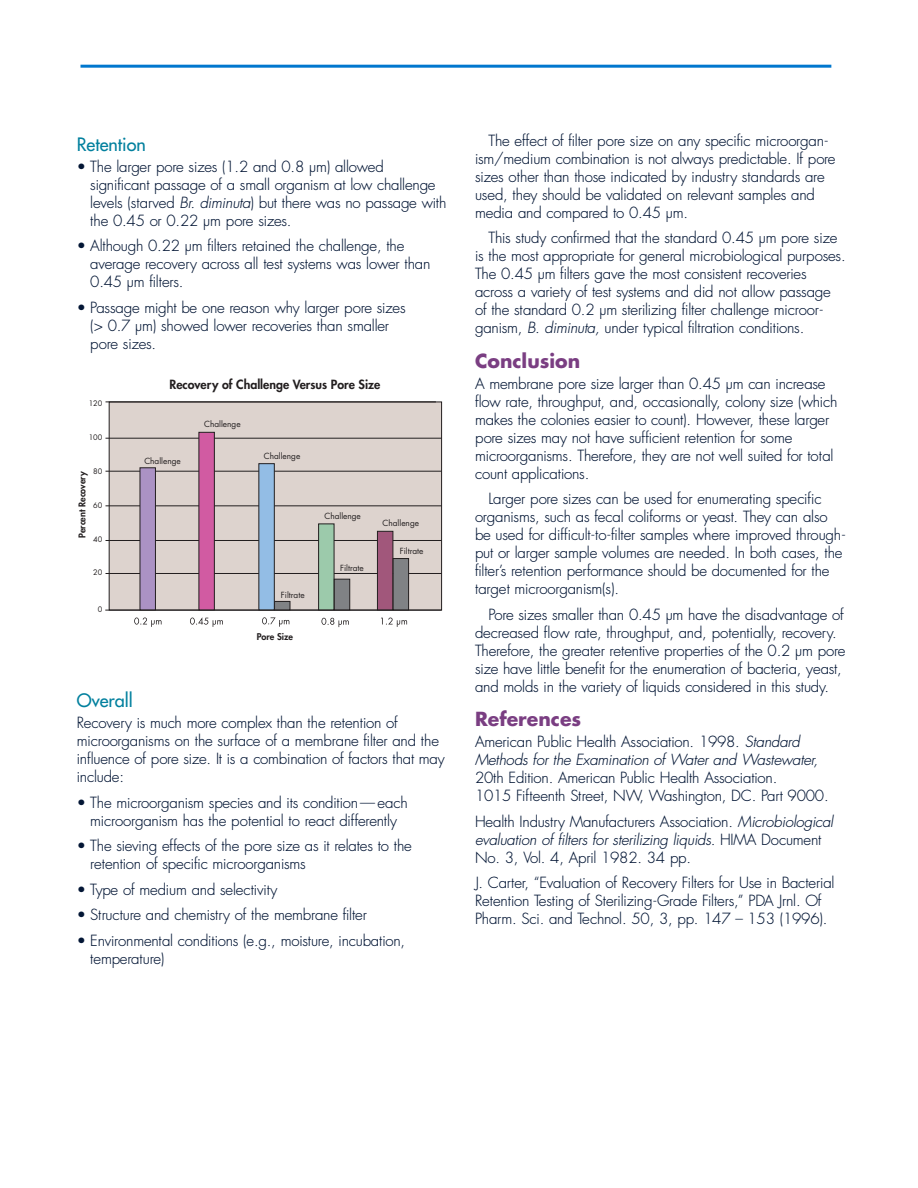
<style>
.page{position:relative;width:918px;height:1188px;background:#fff}
.page>*{position:absolute;margin:0;border:0;box-sizing:border-box;transform-origin:0 0}
.t1{font:700 18.9px "Futura";color:#7a3e82}
.t2{font:18px "Futura";color:#02809e}
.t3{font:15px/18px "Futura Light Millipore";letter-spacing:-.015em;color:#031635}
.t4{font:italic 15px/18px "Futura Light Millipore";letter-spacing:-.015em;color:#031635}
.t5{font:800 12.3px "Futura";color:#231f20}
.t6{font:800 9.15px "Futura";color:#231f20}
.t7{font:8.25px "Futura";color:#231f20}
.t8{font:7.35px "Futura";color:#231f20}
.s1{font-style:italic}
.s2{font-style:normal}
</style>
<div class="page">
<div style="left:109px;top:402px;width:333px;height:208px;background:#ddd3ce"></div>
<hr style="left:106px;top:402px;width:330px;height:1px;background:#231f20">
<hr style="left:106px;top:438px;width:336px;height:1px;background:#231f20">
<hr style="left:106px;top:506px;width:336px;height:1px;background:#231f20">
<hr style="left:106px;top:540px;width:336px;height:1px;background:#231f20">
<hr style="left:106px;top:573px;width:336px;height:1px;background:#231f20">
<hr style="left:105px;top:610px;width:336px;height:1px;background:#231f20">
<div style="left:274px;top:601px;width:16px;height:9px;background:#808285;border:1px solid #231f20"></div>
<div style="left:318px;top:524px;width:16px;height:86px;background:#9ccaab;border:1px solid #231f20"></div>
<div style="left:334px;top:579px;width:16px;height:31px;background:#808285;border:1px solid #231f20"></div>
<div style="left:377px;top:531px;width:16px;height:79px;background:#a1577b;border:1px solid #231f20"></div>
<div style="left:393px;top:558px;width:16px;height:52px;background:#808285;border:1px solid #231f20"></div>
<svg style="left:190px;top:617px;width:33px;height:10px"></svg>
<svg style="left:262px;top:617px;width:27px;height:10px"></svg>
<svg style="left:321px;top:618px;width:28px;height:9px"></svg>
<svg style="left:381px;top:618px;width:26px;height:9px"></svg>
<hr style="left:106px;top:471px;width:336px;height:1px;background:#231f20">
<div style="left:140px;top:468px;width:16px;height:142px;background:#ab92c4;border:1px solid #231f20"></div>
<div style="left:199px;top:432px;width:16px;height:178px;background:#d15ba2;border:1px solid #231f20"></div>
<div style="left:259px;top:463px;width:16px;height:147px;background:#93bde5;border:1px solid #231f20"></div>
<svg style="left:134px;top:618px;width:28px;height:9px"></svg>
<hr style="left:81px;top:65px;width:750px;height:3px;background:#0077ce">
<p class="t2" style="left:77px;top:135px;width:71px">Retention</p>
<p class="t3" style="left:90px;top:159px;width:358px;text-indent:-14px">• The larger pore sizes (1.2 and 0.8 µm) allowed significant passage of a small organism at low challenge levels (starved <span class="s1">Br. diminuta</span>) but there was no passage with the 0.45 or 0.22 µm pore sizes.</p>
<p class="t3" style="left:90px;top:238px;width:342px;text-indent:-13px">• Although 0.22 µm filters retained the challenge, the average recovery across all test systems was lower than<br>0.45 µm filters.</p>
<p class="t3" style="left:90px;top:300px;width:317px;text-indent:-13px">• Passage might be one reason why larger pore sizes (&gt; 0.7 µm) showed lower recoveries than smaller pore sizes.</p>
<p class="t8" style="left:89px;top:400px;width:15px">120</p>
<p class="t8" style="left:89px;top:434px;width:15px">100</p>
<p class="t8" style="left:93px;top:468px;width:11px">80</p>
<p class="t8" style="left:93px;top:502px;width:11px">60</p>
<p class="t8" style="left:93px;top:535px;width:11px">40</p>
<p class="t8" style="left:93px;top:569px;width:11px">20</p>
<p class="t8" style="left:98px;top:606px;width:6px">0</p>
<p class="t6" style="left:78px;top:538px;width:69px;rotate:-90deg">Percent Recovery</p>
<p class="t5" style="left:169px;top:379px;width:212px">Recovery of Challenge Versus Pore Size</p>
<p class="t7" style="left:144px;top:457px;width:38px">Challenge</p>
<p class="t7" style="left:204px;top:421px;width:38px">Challenge</p>
<p class="t7" style="left:264px;top:452px;width:38px">Challenge</p>
<p class="t7" style="left:281px;top:591px;width:25px">Filtrate</p>
<p class="t6" style="left:257px;top:632px;width:38px">Pore Size</p>
<p class="t7" style="left:324px;top:512px;width:38px">Challenge</p>
<p class="t7" style="left:340px;top:564px;width:25px">Filtrate</p>
<p class="t7" style="left:383px;top:519px;width:38px">Challenge</p>
<p class="t7" style="left:400px;top:547px;width:25px">Filtrate</p>
<p class="t2" style="left:77px;top:691px;width:58px">Overall</p>
<p class="t3" style="left:77px;top:715px;width:369px">Recovery is much more complex than the retention of microorganisms on the surface of a membrane filter and the influence of pore size. It is a combination of factors that may include:</p>
<p class="t3" style="left:77px;top:795px;width:332px;text-align:center">• The microorganism species and its condition—each microorganism has the potential to react differently</p>
<p class="t3" style="left:90px;top:838px;width:323px;text-indent:-14px">• The sieving effects of the pore size as it relates to the retention of specific microorganisms</p>
<p class="t3" style="left:77px;top:882px;width:202px">• Type of medium and selectivity</p>
<p class="t3" style="left:77px;top:907px;width:292px">• Structure and chemistry of the membrane filter</p>
<p class="t3" style="left:90px;top:933px;width:316px;text-indent:-14px">• Environmental conditions (e.g., moisture, incubation, temperature)</p>
<p class="t3" style="left:475px;top:133px;width:362px;text-indent:14px">The effect of filter pore size on any specific microorgan&shy;ism/medium combination is not always predictable. If pore sizes other than those indicated by industry standards are used, they should be validated on relevant samples and media and compared to 0.45 µm.</p>
<p class="t3" style="left:475px;top:231px;width:372px;text-indent:14px">This study confirmed that the standard 0.45 µm pore size is the most appropriate for general microbiological purposes.<br>The 0.45 µm filters gave the most consistent recoveries across a variety of test systems and did not allow passage of the standard 0.2 µm sterilizing filter challenge microor&shy;ganism, <span class="s1">B. diminuta,</span> under typical filtration conditions.</p>
<p class="t1" style="left:475px;top:352px;width:107px">Conclusion</p>
<p class="t3" style="left:475px;top:376px;width:364px">A membrane pore size larger than 0.45 µm can increase flow rate, throughput, and, occasionally, colony size (which makes the colonies easier to count). However, these larger pore sizes may not have sufficient retention for some microorganisms. Therefore, they are not well suited for total count applications.</p>
<p class="t3" style="left:475px;top:492px;width:372px;text-indent:14px">Larger pore sizes can be used for enumerating specific organisms, such as fecal coliforms or yeast. They can also be used for difficult-to-filter samples where improved through&shy;put or larger sample volumes are needed. In both cases, the filter’s retention performance should be documented for the target microorganism(s).</p>
<p class="t3" style="left:475px;top:607px;width:372px;text-indent:14px">Pore sizes smaller than 0.45 µm have the disadvantage of decreased flow rate, throughput, and, potentially, recovery.<br>Therefore, the greater retentive properties of the 0.2 µm pore size have little benefit for the enumeration of bacteria, yeast, and molds in the variety of liquids considered in this study.</p>
<p class="t1" style="left:475px;top:711px;width:108px">References</p>
<p class="t4" style="left:475px;top:734px;width:345px"><span class="s2">American Public Health Association. 1998.</span> Standard<br>Methods for the Examination of Water and Wastewater,</p>
<p class="t3" style="left:475px;top:771px;width:355px">20th Edition. American Public Health Association.<br>1015 Fifteenth Street, NW, Washington, DC. Part 9000.</p>
<p class="t3" style="left:475px;top:814px;width:360px">Health Industry Manufacturers Association. <span class="s1">Microbiological evaluation of filters for sterilizing liquids.</span> HIMA Document<br>No. 3, Vol. 4, April 1982. 34 pp.</p>
<p class="t3" style="left:475px;top:876px;width:361px">J. Carter, “Evaluation of Recovery Filters for Use in Bacterial<br>Retention Testing of Sterilizing-Grade Filters,” PDA Jrnl. Of<br>Pharm. Sci. and Technol. 50, 3, pp. 147 – 153 (1996).</p>
</div>
